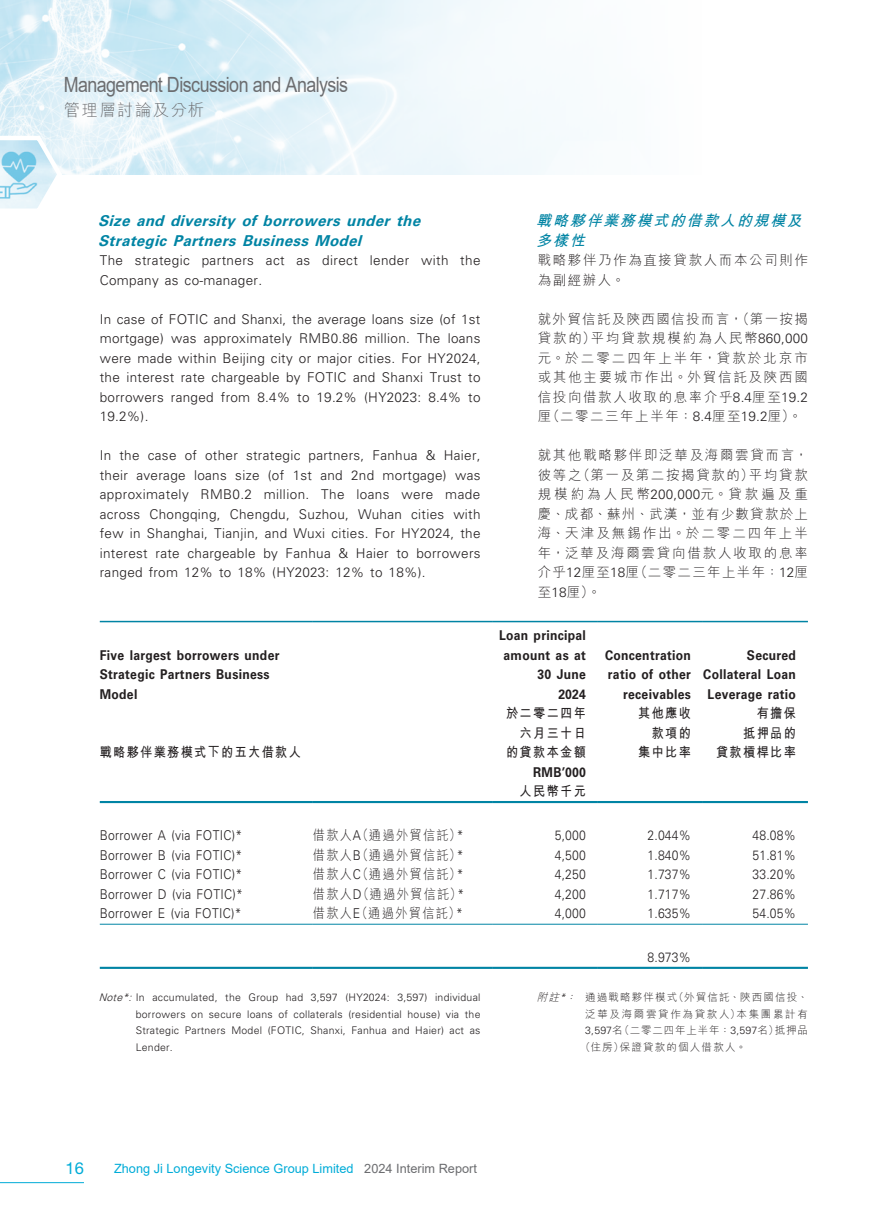
<style>
.page{position:relative;width:893px;height:1212px;background:#fff}
.page>*{position:absolute;margin:0;border:0;box-sizing:border-box;transform-origin:0 0}
.t1{font:21px "Arial";letter-spacing:-.03em;color:#6c6d70;scale:.85 1}
.t2{font:300 16.5px "M Hei HK";letter-spacing:.075em;color:#6c6d70}
.t3{font:16.5px "Helvetica Neue LT Std";color:#00acd8}
._05_____H3{font:italic 700 15px/19.5px "Univers LT Std";color:#0084a4}
._05_____H3-2{font:italic 700 15px/19.5px "M Hei HK";color:#0084a4}
._01_Body_Text{font:300 13.5px/19.5px "Univers LT Std";letter-spacing:.025em;color:#231f20;text-align:justify}
._01_Body_Text-2{font:300 13.5px/19.5px "M Hei HK";letter-spacing:.12em;color:#231f20;text-align:justify}
._01_Body_Text-3{font:700 13.5px/19.5px "Univers LT Std";letter-spacing:.025em;color:#231f20;text-align:right;scale:.9 1}
._15_Table_Stub{font:300 13.5px "Univers LT Std";letter-spacing:.025em;color:#231f20;scale:.9 1}
._01_Body_Text-4{font:300 13.5px "Univers LT Std";letter-spacing:.025em;color:#231f20;scale:.9 1}
._15_Table_Stub-2{font:300 13.5px "M Hei HK";letter-spacing:.115em;color:#231f20;scale:.9 1}
._15_Table_Stub-3{font:700 13.5px/19.5px "Univers LT Std";letter-spacing:.025em;color:#231f20;scale:.9 1}
._01_Body_Text-5{font:700 13.5px/19.5px "M Hei HK";letter-spacing:.115em;color:#231f20;text-align:right;scale:.9 1}
._15_Table_Stub-4{font:700 13.5px "M Hei HK";letter-spacing:.11em;color:#231f20;scale:.9 1}
.t4{font:12.75px "Arial";color:#00acd8}
._02_Note_Text{font:300 10.5px/16.5px "Univers LT Std";letter-spacing:.025em;color:#231f20;text-align:justify}
._02_Note_Text-2{font:300 10.5px "M Hei HK";letter-spacing:.115em;color:#231f20}
._02_Note_Text-3{font:300 10.5px "M Hei HK";letter-spacing:.08em;color:#231f20}
._02_Note_Text-4{font:300 10.5px "M Hei HK";letter-spacing:.16em;color:#231f20}
.s1{font-family:"Univers LT Std"}
.s2{font-style:italic}
.s3{font-family:"Univers LT Std";font-style:italic}
.s4{color:#6c6d70}
</style>
<div class="page">
<img style="left:0;top:0;width:569px;height:174px">
<svg style="left:0;top:132px;width:65px;height:77px"></svg>
<hr style="left:0;top:1182px;width:84px;height:1px;background:#00acd8">
<hr style="left:100px;top:621px;width:213px;height:1px;background:#0084a4">
<hr style="left:313px;top:621px;width:180px;height:1px;background:#0084a4">
<hr style="left:493px;top:621px;width:105px;height:1px;background:#0084a4">
<hr style="left:598px;top:621px;width:105px;height:1px;background:#0084a4">
<hr style="left:703px;top:621px;width:105px;height:1px;background:#0084a4">
<hr style="left:100px;top:801px;width:213px;height:2px;background:#0084a4">
<hr style="left:313px;top:801px;width:180px;height:2px;background:#0084a4">
<hr style="left:493px;top:801px;width:105px;height:2px;background:#0084a4">
<hr style="left:598px;top:801px;width:105px;height:2px;background:#0084a4">
<hr style="left:703px;top:801px;width:105px;height:2px;background:#0084a4">
<hr style="left:100px;top:924px;width:213px;height:1px;background:#0084a4">
<hr style="left:313px;top:924px;width:180px;height:1px;background:#0084a4">
<hr style="left:493px;top:924px;width:105px;height:1px;background:#0084a4">
<hr style="left:598px;top:924px;width:105px;height:1px;background:#0084a4">
<hr style="left:703px;top:924px;width:105px;height:1px;background:#0084a4">
<hr style="left:100px;top:967px;width:213px;height:2px;background:#0084a4">
<hr style="left:313px;top:967px;width:180px;height:2px;background:#0084a4">
<hr style="left:493px;top:967px;width:105px;height:2px;background:#0084a4">
<hr style="left:598px;top:967px;width:105px;height:2px;background:#0084a4">
<hr style="left:703px;top:967px;width:105px;height:2px;background:#0084a4">
<h1 class="t1" style="left:64px;top:71px;width:336px">Management Discussion and Analysis</h1>
<p class="t2" style="left:64px;top:99px;width:142px">管理層討論及分析</p>
<p class="_05_____H3" style="left:98px;top:211px;width:328px">Size and diversity of borrowers under the<br>Strategic Partners Business Model</p>
<p class="_01_Body_Text" style="left:100px;top:250px;width:382px">The strategic partners act as direct lender with the<br>Company as co-manager.</p>
<p class="_01_Body_Text" style="left:100px;top:309px;width:382px">In case of FOTIC and Shanxi, the average loans size (of 1st mortgage) was approximately RMB0.86 million. The loans were made within Beijing city or major cities. For HY2024, the interest rate chargeable by FOTIC and Shanxi Trust to borrowers ranged from 8.4% to 19.2% (HY2023: 8.4% to 19.2%).</p>
<p class="_01_Body_Text" style="left:100px;top:445px;width:382px">In the case of other strategic partners, Fanhua &amp; Haier, their average loans size (of 1st and 2nd mortgage) was approximately RMB0.2 million. The loans were made across Chongqing, Chengdu, Suzhou, Wuhan cities with few in Shanghai, Tianjin, and Wuxi cities. For HY2024, the interest rate chargeable by Fanhua &amp; Haier to borrowers ranged from 12% to 18% (HY2023: 12% to 18%).</p>
<p class="_15_Table_Stub-3" style="left:100px;top:645px;width:201px">Five largest borrowers under<br>Strategic Partners Business<br>Model</p>
<p class="_15_Table_Stub-4" style="left:100px;top:742px;width:225px">戰略夥伴業務模式下的五大借款人</p>
<p class="_05_____H3-2" style="left:536px;top:210px;width:272px">戰略夥伴業務模式的借款人的規模及多樣性</p>
<p class="_01_Body_Text-2" style="left:538px;top:250px;width:272px">戰略夥伴乃作為直接貸款人而本公司則作為副經辦人。</p>
<p class="_01_Body_Text-2" style="left:538px;top:308px;width:272px">就外貿信託及陝西國信投而言，（第一按揭貸款的）平均貸款規模約為人民幣<span class="s1">860,000</span>元。於二零二四年上半年，貸款於北京市或其他主要城市作出。外貿信託及陝西國信投向借款人收取的息率介乎<span class="s1">8.4</span>厘至<span class="s1">19.2</span>厘（二零二三年上半年：<span class="s1">8.4</span>厘至<span class="s1">19.2</span>厘）。</p>
<p class="_01_Body_Text-2" style="left:538px;top:445px;width:272px">就其他戰略夥伴即泛華及海爾雲貸而言，彼等之（第一及第二按揭貸款的）平均貸款規模約為人民幣<span class="s1">200,000</span>元。貸款遍及重慶、成都、蘇州、武漢，並有少數貸款於上海、天津及無錫作出。於二零二四年上半年，泛華及海爾雲貸向借款人收取的息率介乎<span class="s1">12</span>厘至<span class="s1">18</span>厘（二零二三年上半年：<span class="s1">12</span>厘至<span class="s1">18</span>厘）。</p>
<p class="_01_Body_Text-3" style="left:499px;top:626px;width:98px">Loan principal amount as at<br>30 June<br>2024</p>
<p class="_01_Body_Text-3" style="left:605px;top:645px;width:97px">Concentration ratio of other receivables</p>
<p class="_01_Body_Text-3" style="left:703px;top:645px;width:104px">Secured<br>Collateral Loan<br>Leverage ratio</p>
<p class="_01_Body_Text-5" style="left:506px;top:702px;width:90px">於二零二四年六月三十日的貸款本金額</p>
<p class="_01_Body_Text-5" style="left:638px;top:702px;width:60px">其他應收款項的集中比率</p>
<p class="_01_Body_Text-5" style="left:716px;top:702px;width:90px">有擔保<br>抵押品的<br>貸款槓桿比率</p>
<p class="_01_Body_Text-3" style="left:533px;top:762px;width:60px">RMB’000</p>
<p class="_01_Body_Text-5" style="left:520px;top:780px;width:75px">人民幣千元</p>
<p class="_15_Table_Stub" style="left:100px;top:827px;width:160px">Borrower A (via FOTIC)*</p>
<p class="_15_Table_Stub-2" style="left:313px;top:826px;width:169px">借款人<span class="s1">A</span>（通過外貿信託）<span class="s1">*</span></p>
<p class="_01_Body_Text-4" style="left:555px;top:827px;width:36px">5,000</p>
<p class="_01_Body_Text-4" style="left:647px;top:827px;width:50px">2.044%</p>
<p class="_01_Body_Text-4" style="left:752px;top:827px;width:50px">48.08%</p>
<p class="_15_Table_Stub" style="left:100px;top:847px;width:160px">Borrower B (via FOTIC)*</p>
<p class="_15_Table_Stub-2" style="left:313px;top:845px;width:169px">借款人<span class="s1">B</span>（通過外貿信託）<span class="s1">*</span></p>
<p class="_01_Body_Text-4" style="left:555px;top:847px;width:36px">4,500</p>
<p class="_01_Body_Text-4" style="left:647px;top:847px;width:50px">1.840%</p>
<p class="_01_Body_Text-4" style="left:752px;top:847px;width:50px">51.81%</p>
<p class="_15_Table_Stub" style="left:100px;top:866px;width:160px">Borrower C (via FOTIC)*</p>
<p class="_15_Table_Stub-2" style="left:313px;top:865px;width:169px">借款人<span class="s1">C</span>（通過外貿信託）<span class="s1">*</span></p>
<p class="_01_Body_Text-4" style="left:555px;top:866px;width:36px">4,250</p>
<p class="_01_Body_Text-4" style="left:647px;top:866px;width:50px">1.737%</p>
<p class="_01_Body_Text-4" style="left:752px;top:866px;width:50px">33.20%</p>
<p class="_15_Table_Stub" style="left:100px;top:886px;width:160px">Borrower D (via FOTIC)*</p>
<p class="_15_Table_Stub-2" style="left:313px;top:884px;width:170px">借款人<span class="s1">D</span>（通過外貿信託）<span class="s1">*</span></p>
<p class="_01_Body_Text-4" style="left:555px;top:886px;width:36px">4,200</p>
<p class="_01_Body_Text-4" style="left:647px;top:886px;width:50px">1.717%</p>
<p class="_01_Body_Text-4" style="left:752px;top:886px;width:50px">27.86%</p>
<p class="_15_Table_Stub" style="left:100px;top:905px;width:159px">Borrower E (via FOTIC)*</p>
<p class="_15_Table_Stub-2" style="left:313px;top:904px;width:168px">借款人<span class="s1">E</span>（通過外貿信託）<span class="s1">*</span></p>
<p class="_01_Body_Text-4" style="left:555px;top:905px;width:36px">4,000</p>
<p class="_01_Body_Text-4" style="left:647px;top:905px;width:50px">1.635%</p>
<p class="_01_Body_Text-4" style="left:752px;top:905px;width:50px">54.05%</p>
<p class="_01_Body_Text-4" style="left:647px;top:949px;width:50px">8.973%</p>
<p class="_02_Note_Text" style="left:136px;top:989px;width:346px;text-indent:-37px"><span class="s2">Note*:</span> In accumulated, the Group had 3,597 (HY2024: 3,597) individual borrowers on secure loans of collaterals (residential house) via the Strategic Partners Model (FOTIC, Shanxi, Fanhua and Haier) act as Lender.</p>
<p class="_02_Note_Text-2" style="left:537px;top:990px;width:273px"><span class="s2">附註</span><span class="s3">*</span><span class="s2">：</span> 通過戰略夥伴模式（外貿信託、陝西國信投、</p>
<p class="_02_Note_Text-4" style="left:585px;top:1007px;width:224px">泛華及海爾雲貸作為貸款人）本集團累計有</p>
<p class="_02_Note_Text-3" style="left:585px;top:1023px;width:224px"><span class="s1">3,597</span>名（二零二四年上半年：<span class="s1">3,597</span>名）抵押品</p>
<p class="_02_Note_Text-2" style="left:580px;top:1040px;width:168px">（住房）保證貸款的個人借款人。</p>
<p class="t3" style="left:66px;top:1158px;width:20px">16</p>
<p class="t4" style="left:114px;top:1160px;width:364px">Zhong Ji Longevity Science Group Limited <span class="s4">2024 Interim Report</span></p>
</div>
